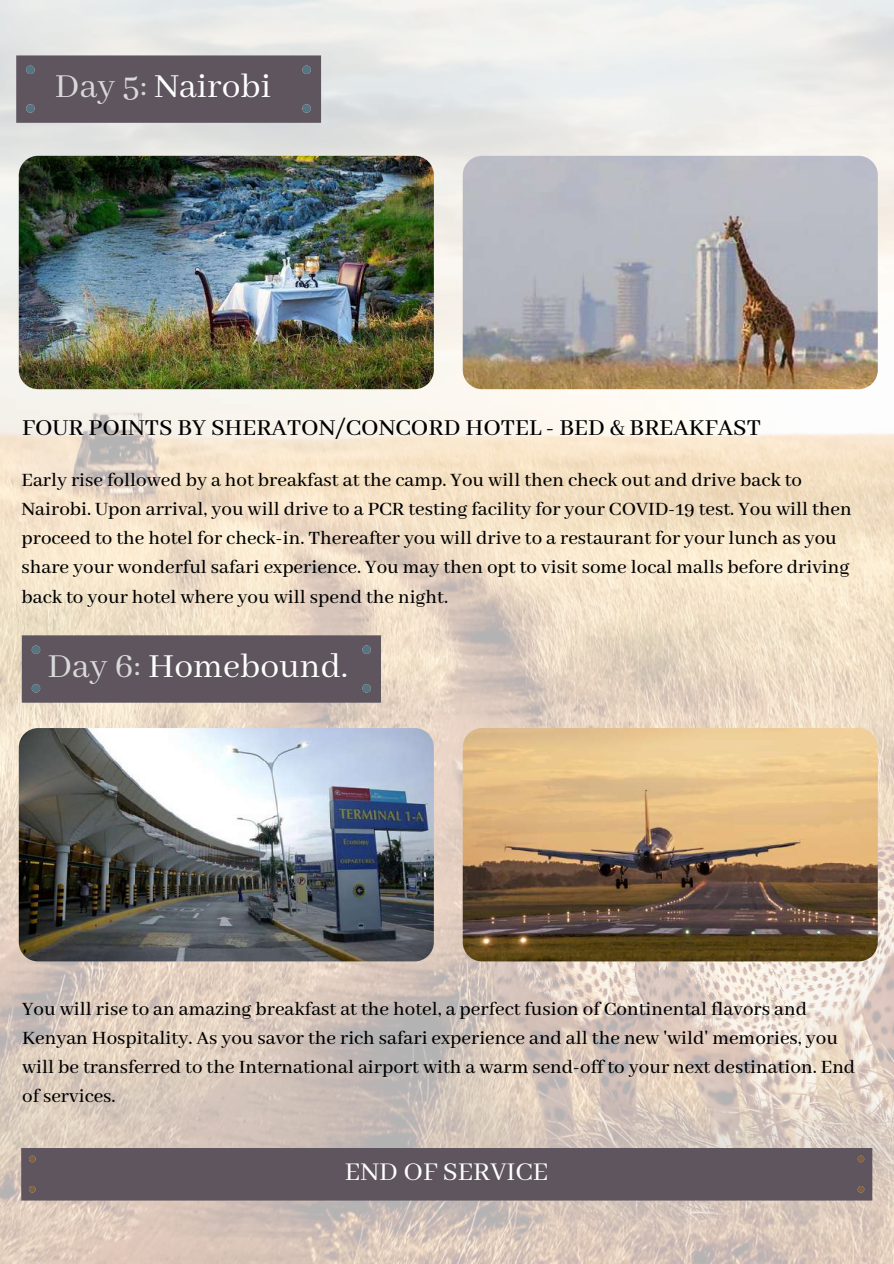
<style>
.page{position:relative;width:894px;height:1264px;background:#fff}
.page>*{position:absolute;margin:0;border:0;box-sizing:border-box;transform-origin:0 0}
.t1{font:37.5px "Abhaya Libre";color:#fff}
.t2{font:28.5px "Abhaya Libre";color:#fff}
.t3{font:500 25.5px "Abhaya Libre";color:#000}
.t4{font:500 21px/29.2px "Abhaya Libre";color:#000}
.s1{color:#d9d9d9}
</style>
<div class="page">
<img style="left:0;top:0;width:893px;height:1263px">
<img style="left:19px;top:728px;width:415px;height:233px;border-radius:19px">
<img style="left:462px;top:728px;width:415px;height:233px;border-radius:19px">
<div style="left:22px;top:635px;width:359px;height:67px;background:#5e555e"></div>
<div style="left:32px;top:645px;width:8px;height:9px;background:#577483;border-radius:50%"></div>
<div style="left:362px;top:645px;width:9px;height:9px;background:#577483;border-radius:50%"></div>
<div style="left:362px;top:684px;width:9px;height:8px;background:#577483;border-radius:50%"></div>
<div style="left:32px;top:684px;width:8px;height:8px;background:#577483;border-radius:50%"></div>
<div style="left:16px;top:55px;width:305px;height:68px;background:#5e555e"></div>
<div style="left:26px;top:66px;width:9px;height:8px;background:#577483;border-radius:50%"></div>
<div style="left:302px;top:66px;width:9px;height:8px;background:#577483;border-radius:50%"></div>
<div style="left:302px;top:104px;width:9px;height:9px;background:#577483;border-radius:50%"></div>
<div style="left:26px;top:104px;width:9px;height:9px;background:#577483;border-radius:50%"></div>
<img style="left:19px;top:156px;width:415px;height:233px;border-radius:19px">
<img style="left:462px;top:156px;width:415px;height:233px;border-radius:19px">
<div style="left:21px;top:1147px;width:850px;height:53px;background:#5e555e"></div>
<div style="left:29px;top:1155px;width:7px;height:7px;background:#816143;border-radius:50%"></div>
<div style="left:857px;top:1155px;width:7px;height:7px;background:#816143;border-radius:50%"></div>
<svg style="left:857px;top:1185px;width:7px;height:7px"></svg>
<div style="left:29px;top:1185px;width:7px;height:7px;background:#816143;border-radius:50%"></div>
<h1 class="t1" style="left:55px;top:66px;width:218px"><span class="s1">Day 5:</span> Nairobi</h1>
<p class="t3" style="left:22px;top:413px;width:740px">FOUR POINTS BY SHERATON/CONCORD HOTEL - BED &amp; BREAKFAST</p>
<p class="t4" style="left:22px;top:465px;width:831px">Early rise followed by a hot breakfast at the camp. You will then check out and drive back to Nairobi. Upon arrival, you will drive to a PCR testing facility for your COVID-19 test. You will then proceed to the hotel for check-in. Thereafter you will drive to a restaurant for your lunch as you share your wonderful safari experience. You may then opt to visit some local malls before driving back to your hotel where you will spend the night.</p>
<h1 class="t1" style="left:47px;top:645px;width:302px"><span class="s1">Day 6:</span> Homebound.</h1>
<p class="t4" style="left:22px;top:994px;width:834px">You will rise to an amazing breakfast at the hotel, a perfect fusion of Continental flavors and Kenyan Hospitality. As you savor the rich safari experience and all the new 'wild' memories, you will be transferred to the International airport with a warm send-off to your next destination. End of services.</p>
<h2 class="t2" style="left:345px;top:1156px;width:205px">END OF SERVICE</h2>
</div>
